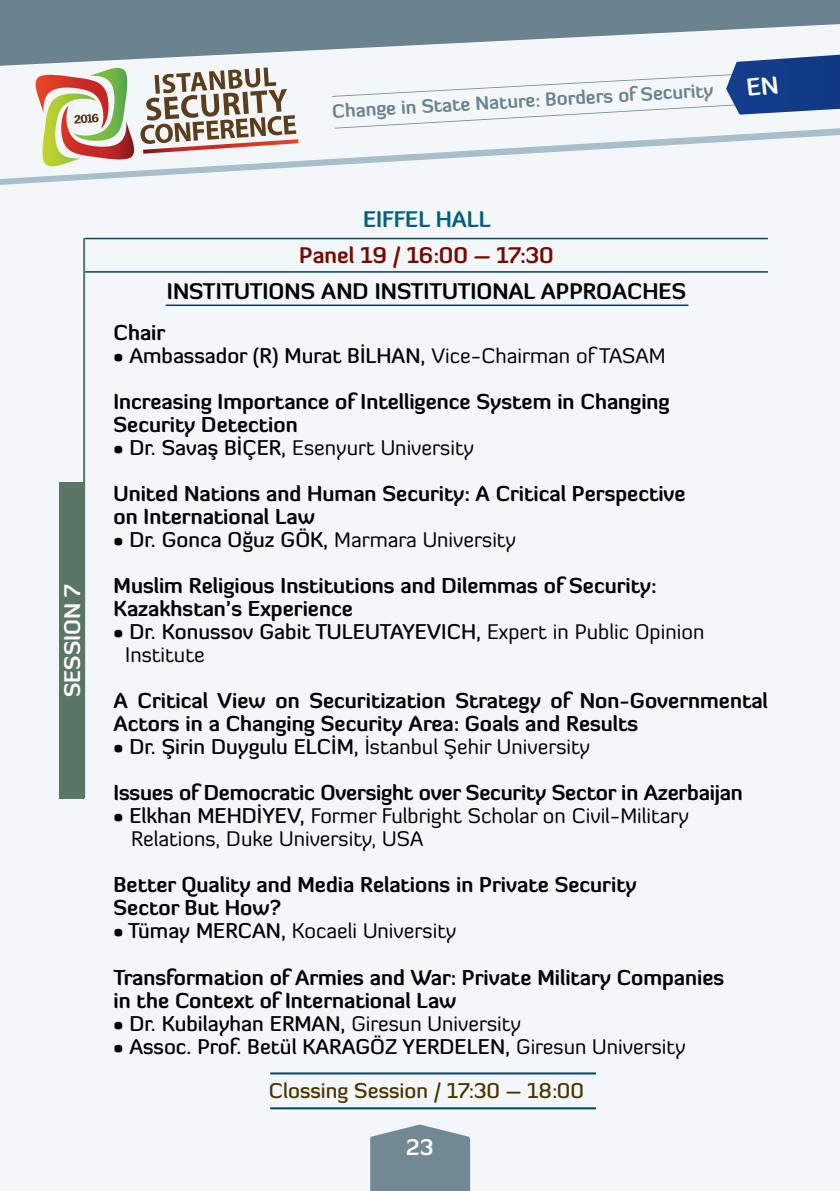
<style>
.page{position:relative;width:840px;height:1191px;background:#fff}
.page>*{position:absolute;margin:0;border:0;box-sizing:border-box;transform-origin:0 0}
.t1{font:700 22px "Diavlo";color:#000}
.t2{font:700 22px "Diavlo";color:#750a00}
.t3{font:700 22px "Diavlo";color:#fff}
.t4{font:700 22px "Diavlo";color:#00607b}
.t5{font:700 21px/46px "Diavlo";color:#000}
.t6{font:500 21px/23px "Diavlo";color:#000}
.t7{font:21px/23px "Diavlo";color:#000}
.t8{font:700 18.6px "Diavlo";color:#6b838f}
.s1{font-weight:500}
.s2{font-weight:400}
.s3{color:#4a3400}
</style>
<div class="page">
<div style="left:0;top:0;width:839px;height:1191px;background:#f3f7f9"></div>
<svg style="left:0;top:0;width:839px;height:66px;fill:#6b838f"></svg>
<svg style="left:0;top:129px;width:839px;height:56px"></svg>
<svg style="left:370px;top:1124px;width:100px;height:67px;background:#7f939d"></svg>
<svg style="left:34px;top:67px;width:264px;height:101px"></svg>
<hr style="left:85px;top:238px;width:682px;height:1px;background:#004360">
<hr style="left:85px;top:271px;width:682px;height:2px;background:#004360">
<hr style="left:165px;top:304px;width:523px;height:2px;background:#004360">
<div style="left:59px;top:482px;width:25px;height:317px;background:#5b7566"></div>
<hr style="left:83px;top:238px;width:2px;height:560px;background:#5b7566">
<hr style="left:270px;top:1107px;width:325px;height:2px;background:#004360">
<hr style="left:270px;top:1072px;width:325px;height:2px;background:#004360">
<svg style="left:332px;top:53px;width:507px;height:76px"></svg>
<p class="t8" style="left:331px;top:99px;width:383px;rotate:-3deg">Change in State Nature: Borders of Security</p>
<p class="t3" style="left:58px;top:697px;width:115px;rotate:-90deg">SESSION 7</p>
<p class="t4" style="left:363px;top:205px;width:129px">EIFFEL HALL</p>
<p class="t2" style="left:299px;top:241px;width:256px">Panel 19 / 16:00 – 17:30</p>
<p class="t1" style="left:167px;top:277px;width:520px">INSTITUTIONS AND INSTITUTIONAL APPROACHES</p>
<p class="t5" style="left:113px;top:309px;width:53px">Chair</p>
<p class="t5" style="left:113px;top:332px;width:557px"><span class="s1">• Ambassador (R) Murat BİLHAN,</span> <span class="s2">Vice-Chairman of TASAM<br></span>Increasing Importance of Intelligence System in Changing</p>
<p class="t5" style="left:113px;top:401px;width:186px">Security Detection</p>
<p class="t5" style="left:113px;top:424px;width:573px"><span class="s1">• Dr. Savaş BİÇER,</span> <span class="s2">Esenyurt University<br></span>United Nations and Human Security: A Critical Perspective</p>
<p class="t5" style="left:113px;top:493px;width:203px">on International Law</p>
<p class="t5" style="left:113px;top:516px;width:544px"><span class="s1">• Dr. Gonca Oğuz GÖK,</span> <span class="s2">Marmara University<br></span>Muslim Religious Institutions and Dilemmas of Security:</p>
<p class="t5" style="left:113px;top:585px;width:241px">Kazakhstan’s Experience</p>
<p class="t6" style="left:125px;top:620px;width:580px;text-indent:-12px">• Dr. Konussov Gabit TULEUTAYEVICH, <span class="s2">Expert in Public Opinion<br>Institute</span></p>
<p class="t5" style="left:113px;top:689px;width:655px;line-height:23px">A Critical View on Securitization Strategy of Non-Governmental<br>Actors in a Changing Security Area: Goals and Results</p>
<p class="t5" style="left:113px;top:723px;width:630px"><span class="s1">• Dr. Şirin Duygulu ELCİM,</span> <span class="s2">İstanbul Şehir University<br></span>Issues of Democratic Oversight over Security Sector in Azerbaijan</p>
<p class="t7" style="left:131px;top:804px;width:559px;text-indent:-18px"><span class="s1">• Elkhan MEHDİYEV,</span> Former Fulbright Scholar on Civil-Military<br>Relations, Duke University, USA</p>
<p class="t5" style="left:113px;top:873px;width:524px;line-height:23px">Better Quality and Media Relations in Private Security<br>Sector But How?</p>
<p class="t5" style="left:113px;top:907px;width:612px"><span class="s1">• Tümay MERCAN,</span> <span class="s2">Kocaeli University<br></span>Transformation of Armies and War: Private Military Companies</p>
<p class="t5" style="left:113px;top:976px;width:344px">in the Context of International Law</p>
<p class="t6" style="left:113px;top:1011px;width:408px">• Dr. Kubilayhan ERMAN, <span class="s2">Giresun University</span></p>
<p class="t6" style="left:269px;top:1023px;width:418px;line-height:44px;text-indent:-155px">• Assoc. Prof. Betül KARAGÖZ YERDELEN, <span class="s2">Giresun University<br></span><span class="s3">Clossing Session / 17:30 – 18:00</span></p>
<p class="t3" style="left:406px;top:1132px;width:29px">23</p>
</div>
